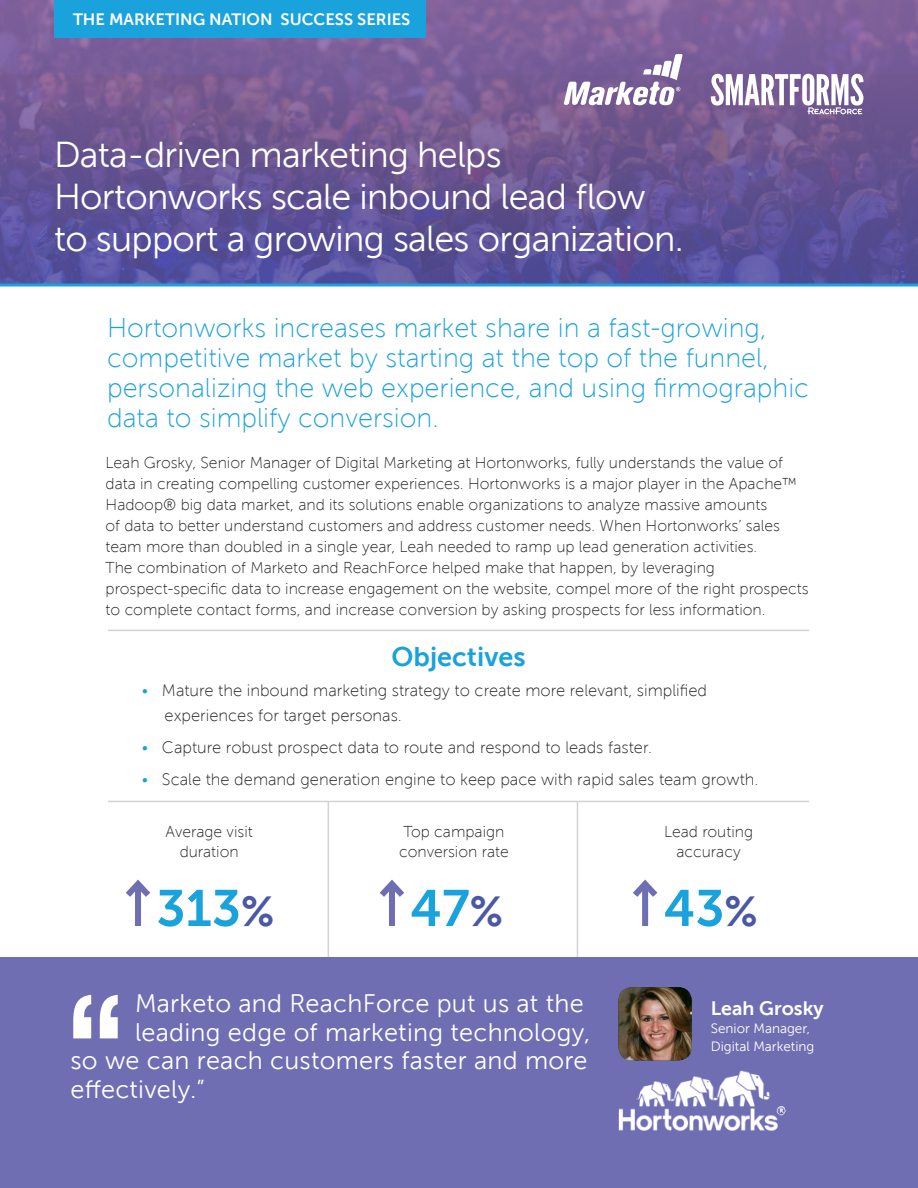
<style>
.page{position:relative;width:918px;height:1188px;background:#fff}
.page>*{position:absolute;margin:0;border:0;box-sizing:border-box;transform-origin:0 0}
.t1{font:700 51px "Marketo Sans";color:#1aa2dc}
.t2{font:36px/42px "Marketo Sans";letter-spacing:-.02em;color:#fff}
.t3{font:300 27px/30px "Marketo Sans";color:#1aa2dc}
.t4{font:700 27px "Marketo Sans";color:#1aa2dc}
.t5{font:25.35px "Marketo Sans";letter-spacing:.01em;color:#fff}
.t6{font:700 19.5px "Marketo Sans";color:#fff}
.t7{font:300 16.5px/25.2px "Marketo Sans";color:#231f20}
.t8{font:700 16.5px "Marketo Sans";color:#fff}
.t9{font:300 15.75px/21px "Marketo Sans";color:#231f20}
.t10{font:13.5px/18px "Marketo Sans";color:#fff}
.s1{color:#1aa2dc}
.s2{font-size:42px;color:#4a58a5}
</style>
<div class="page">
<img style="left:0;top:0;width:918px;height:284px">
<svg style="left:564px;top:54px;width:119px;height:51px"></svg>
<hr style="left:0;top:284px;width:918px;height:2px;background:#1aa2dc">
<div style="left:54px;top:0;width:372px;height:37px;background:#1aa2dc"></div>
<div style="left:0;top:957px;width:918px;height:231px;background:#706eb3"></div>
<svg style="left:73px;top:995px;width:45px;height:43px"></svg>
<img style="left:618px;top:987px;width:74px;height:73px">
<hr style="left:328px;top:801px;width:1px;height:156px;background:#d2d3d3">
<hr style="left:577px;top:801px;width:1px;height:156px;background:#d2d3d3">
<hr style="left:108px;top:801px;width:701px;height:1px;background:#d2d3d3">
<hr style="left:108px;top:630px;width:701px;height:1px;background:#d2d3d3">
<img style="left:618px;top:1070px;width:168px;height:61px">
<div style="left:135px;top:884px;width:6px;height:42px;background:#706eb3"></div>
<svg style="left:126px;top:879px;width:25px;height:18px"></svg>
<div style="left:389px;top:884px;width:6px;height:42px;background:#706eb3"></div>
<svg style="left:379px;top:879px;width:25px;height:18px"></svg>
<div style="left:642px;top:884px;width:6px;height:42px;background:#706eb3"></div>
<svg style="left:633px;top:879px;width:25px;height:24px"></svg>
<svg style="left:711px;top:74px;width:152px;height:40px"></svg>
<p class="t8" style="left:73px;top:10px;width:339px">THE MARKETING NATION SUCCESS SERIES</p>
<h2 class="t2" style="left:54px;top:134px;width:631px">Data-driven marketing helps<br>Hortonworks scale inbound lead flow to support a growing sales organization.</h2>
<h3 class="t3" style="left:107px;top:313px;width:704px">Hortonworks increases market share in a fast-growing, competitive market by starting at the top of the funnel, personalizing the web experience, and using firmographic data to simplify conversion.</h3>
<p class="t9" style="left:106px;top:452px;width:705px">Leah Grosky, Senior Manager of Digital Marketing at Hortonworks, fully understands the value of data in creating compelling customer experiences. Hortonworks is a major player in the Apache™ Hadoop® big data market, and its solutions enable organizations to analyze massive amounts<br>of data to better understand customers and address customer needs. When Hortonworks’ sales team more than doubled in a single year, Leah needed to ramp up lead generation activities.<br>The combination of Marketo and ReachForce helped make that happen, by leveraging prospect-specific data to increase engagement on the website, compel more of the right prospects to complete contact forms, and increase conversion by asking prospects for less information.</p>
<h3 class="t4" style="left:392px;top:642px;width:135px">Objectives</h3>
<p class="t7" style="left:165px;top:678px;width:544px;text-indent:-23px"><span class="s1">•</span> Mature the inbound marketing strategy to create more relevant, simplified experiences for target personas.</p>
<p class="t7" style="left:142px;top:735px;width:512px"><span class="s1">•</span> Capture robust prospect data to route and respond to leads faster.</p>
<p class="t7" style="left:142px;top:767px;width:618px"><span class="s1">•</span> Scale the demand generation engine to keep pace with rapid sales team growth.</p>
<p class="t9" style="left:166px;top:822px;width:89px;line-height:19.5px;text-align:center">Average visit duration</p>
<p class="t9" style="left:664px;top:822px;width:90px;line-height:19.5px;text-align:center">Lead routing accuracy</p>
<p class="t9" style="left:399px;top:822px;width:111px;line-height:19.5px">Top campaign conversion rate</p>
<h1 class="t1" style="left:156px;top:880px;width:119px">313<span class="s2">%</span></h1>
<h1 class="t1" style="left:410px;top:880px;width:94px">47<span class="s2">%</span></h1>
<h1 class="t1" style="left:664px;top:880px;width:96px">43<span class="s2">%</span></h1>
<h3 class="t5" style="left:135px;top:990px;width:450px">Marketo and ReachForce put us at the</h3>
<h3 class="t5" style="left:135px;top:1018px;width:457px">leading edge of marketing technology,</h3>
<h3 class="t5" style="left:70px;top:1047px;width:519px">so we can reach customers faster and more</h3>
<h3 class="t5" style="left:70px;top:1075px;width:136px">effectively.”</h3>
<p class="t6" style="left:711px;top:997px;width:114px">Leah Grosky</p>
<p class="t10" style="left:711px;top:1019px;width:105px">Senior Manager,<br>Digital Marketing</p>
</div>
